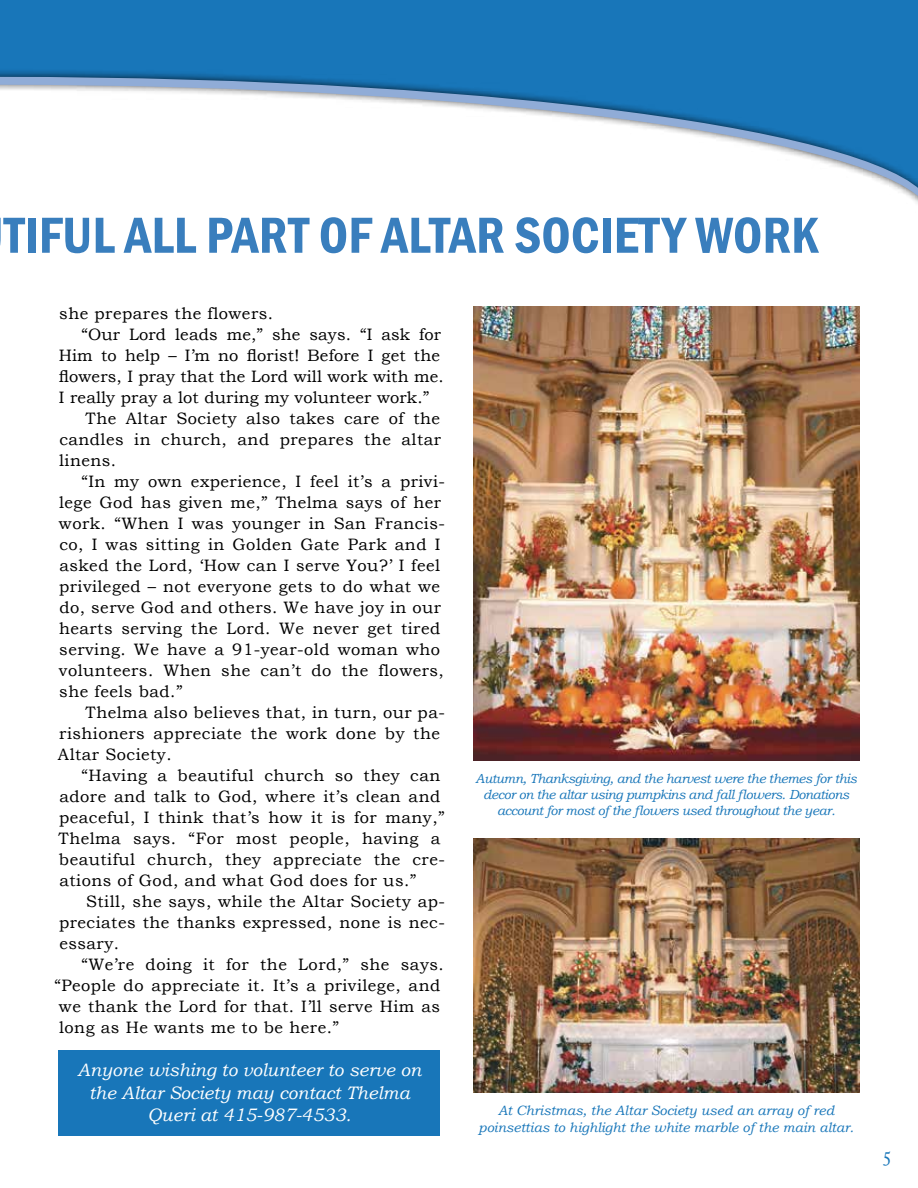
<style>
.page{position:relative;width:918px;height:1188px;background:#fff}
.page>*{position:absolute;margin:0;border:0;box-sizing:border-box;transform-origin:0 0}
.t1{font:600 condensed 52.5px "Franklin Gothic";color:#397ebd}
.t2{font:21px "Adobe Caslon Pro";color:#1876b9}
.t3{font:italic 18px/22.5px "Bookman Old Style";color:#fff;text-align:center}
.t4{font:16.5px "Bookman Old Style";letter-spacing:.03em;color:#000}
.t5{font:16.5px "Bookman Old Style";letter-spacing:.01em;color:#000}
.t6{font:italic 13.5px/16.2px "Bookman Old Style";color:#1876b9;text-align:center}
.t7{font:italic 13.2px/15.8px "Bookman Old Style";letter-spacing:-.03em;color:#1876b9;text-align:center}
</style>
<div class="page">
<div style="left:0;top:0;width:918px;height:212px;background:#1876b9"></div>
<div style="left:0;top:69px;width:918px;height:152px;background:#000;opacity:.75"></div>
<svg style="left:0;top:77px;width:918px;height:138px;fill:#fff"></svg>
<img style="left:473px;top:838px;width:386px;height:255px">
<img style="left:473px;top:307px;width:386px;height:453px">
<div style="left:59px;top:1050px;width:381px;height:85px;background:#1876b9"></div>
<h1 class="t1" style="left:4px;top:200px;width:816px">TIFUL ALL PART OF ALTAR SOCIETY WORK</h1>
<p class="t4" style="left:59px;top:302px;width:215px">she prepares the flowers.</p>
<p class="t5" style="left:81px;top:323px;width:361px">“Our Lord leads me,” she says. “I ask for</p>
<p class="t5" style="left:59px;top:344px;width:383px">Him to help – I’m no florist! Before I get the</p>
<p class="t5" style="left:59px;top:365px;width:386px">flowers, I pray that the Lord will work with me.</p>
<p class="t5" style="left:59px;top:386px;width:372px">I really pray a lot during my volunteer work.”</p>
<p class="t4" style="left:86px;top:407px;width:356px">The Altar Society also takes care of the</p>
<p class="t4" style="left:59px;top:428px;width:383px">candles in church, and prepares the altar</p>
<p class="t4" style="left:59px;top:449px;width:59px">linens.</p>
<p class="t4" style="left:81px;top:470px;width:365px">“In my own experience, I feel it’s a privi-</p>
<p class="t4" style="left:59px;top:491px;width:384px">lege God has given me,” Thelma says of her</p>
<p class="t4" style="left:59px;top:512px;width:388px">work. “When I was younger in San Francis-</p>
<p class="t4" style="left:59px;top:533px;width:383px">co, I was sitting in Golden Gate Park and I</p>
<p class="t4" style="left:59px;top:554px;width:382px">asked the Lord, ‘How can I serve You?’ I feel</p>
<p class="t4" style="left:59px;top:575px;width:382px">privileged – not everyone gets to do what we</p>
<p class="t4" style="left:59px;top:596px;width:383px">do, serve God and others. We have joy in our</p>
<p class="t4" style="left:59px;top:617px;width:383px">hearts serving the Lord. We never get tired</p>
<p class="t4" style="left:59px;top:638px;width:382px">serving. We have a 91-year-old woman who</p>
<p class="t4" style="left:59px;top:659px;width:386px">volunteers. When she can’t do the flowers,</p>
<p class="t4" style="left:59px;top:680px;width:125px">she feels bad.”</p>
<p class="t4" style="left:86px;top:701px;width:361px">Thelma also believes that, in turn, our pa-</p>
<p class="t4" style="left:59px;top:722px;width:382px">rishioners appreciate the work done by the</p>
<p class="t4" style="left:58px;top:743px;width:115px">Altar Society.</p>
<p class="t4" style="left:81px;top:764px;width:360px">“Having a beautiful church so they can</p>
<p class="t4" style="left:59px;top:785px;width:382px">adore and talk to God, where it’s clean and</p>
<p class="t4" style="left:59px;top:806px;width:387px">peaceful, I think that’s how it is for many,”</p>
<p class="t4" style="left:59px;top:827px;width:383px">Thelma says. “For most people, having a</p>
<p class="t4" style="left:59px;top:848px;width:388px">beautiful church, they appreciate the cre-</p>
<p class="t4" style="left:59px;top:869px;width:359px">ations of God, and what God does for us.”</p>
<p class="t4" style="left:86px;top:890px;width:360px">Still, she says, while the Altar Society ap-</p>
<p class="t4" style="left:59px;top:911px;width:387px">preciates the thanks expressed, none is nec-</p>
<p class="t4" style="left:59px;top:932px;width:61px">essary.</p>
<p class="t4" style="left:81px;top:953px;width:364px">“We’re doing it for the Lord,” she says.</p>
<p class="t4" style="left:54px;top:974px;width:387px">“People do appreciate it. It’s a privilege, and</p>
<p class="t4" style="left:59px;top:995px;width:383px">we thank the Lord for that. I’ll serve Him as</p>
<p class="t4" style="left:59px;top:1016px;width:282px">long as He wants me to be here.”</p>
<p class="t3" style="left:78px;top:1059px;width:345px">Anyone wishing to volunteer to serve on the Altar Society may contact Thelma<br>Queri at 415-987-4533.</p>
<p class="t7" style="left:476px;top:771px;width:383px">Autumn, Thanksgiving, and the harvest were the themes for this decor on the altar using pumpkins and fall flowers. Donations account for most of the flowers used throughout the year.</p>
<p class="t6" style="left:479px;top:1102px;width:377px">At Christmas, the Altar Society used an array of red poinsettias to highlight the white marble of the main altar.</p>
<p class="t2" style="left:882px;top:1142px;width:12px">5</p>
</div>
